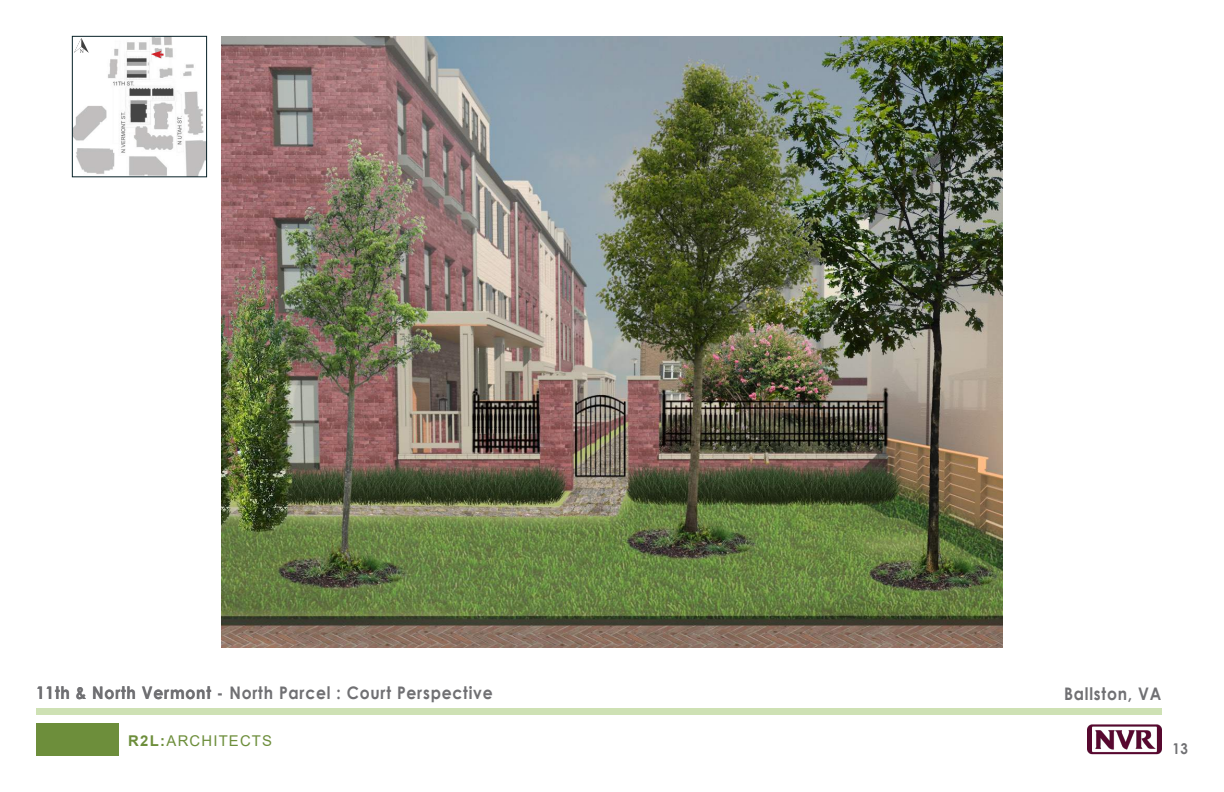
<style>
.page{position:relative;width:1224px;height:792px;background:#fff}
.page>*{position:absolute;margin:0;border:0;box-sizing:border-box;transform-origin:0 0}
.t1{font:700 17.3px "Century Gothic";letter-spacing:.05em;color:#707073;scale:.9 1}
.t2{font:14.8px "Arial";letter-spacing:.08em;color:#6d8e3b}
.t3{font:700 14.8px "Century Gothic";color:#707073;scale:.9 1}
.s1{font-weight:700}
</style>
<div class="page">
<div style="left:36px;top:724px;width:82px;height:32px;background:#6d8e3b"></div>
<div style="left:36px;top:708px;width:1125px;height:6px;background:#cee1b4"></div>
<img style="left:1087px;top:724px;width:74px;height:31px">
<img style="left:74px;top:38px;width:131px;height:137px">
<svg style="left:151px;top:51px;width:13px;height:8px"></svg>
<div style="left:72px;top:36px;width:135px;height:141px;border:1px solid #072127"></div>
<img style="left:72px;top:36px;width:20px;height:20px">
<img style="left:222px;top:36px;width:780px;height:612px">
<p class="t1" style="left:36px;top:680px;width:509px">11th &amp; North Vermont - North Parcel : Court Perspective</p>
<p class="t2" style="left:128px;top:731px;width:145px"><span class="s1">R2L:</span>ARCHITECTS</p>
<p class="t1" style="left:1064px;top:681px;width:110px">Ballston, VA</p>
<p class="t3" style="left:1172px;top:737px;width:19px">13</p>
</div>
